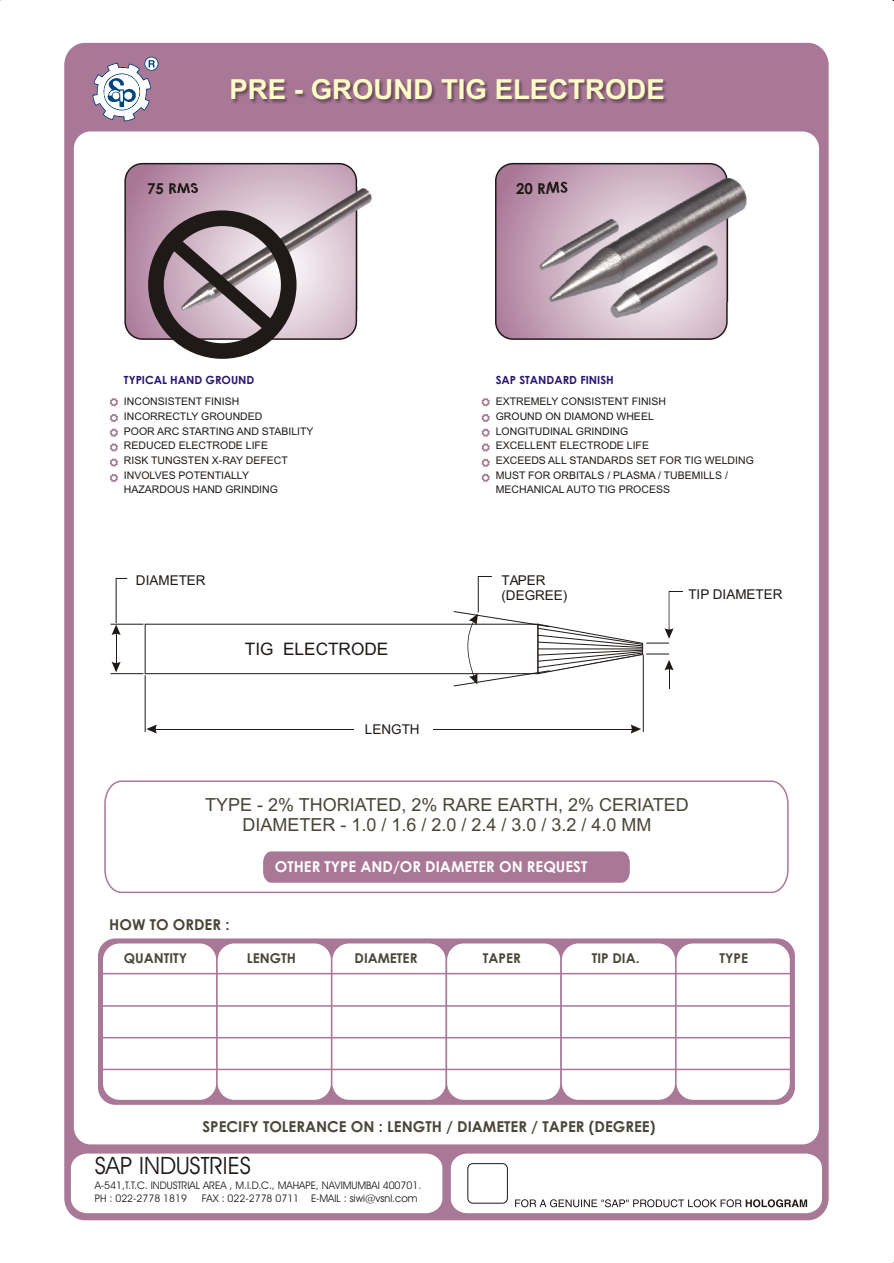
<style>
.page{position:relative;width:894px;height:1263px;background:#fff}
.page>*{position:absolute;margin:0;border:0;box-sizing:border-box;transform-origin:0 0}
.t1{font:700 27.6px "Arial";color:#fffcc7}
.t2{font:24px "Avant Garde Bk BT";color:#1f1a17}
.t3{font:700 18px/20.1px "Helvetica";color:#4a4738;text-align:center}
.t4{font:700 17.25px "Helvetica";color:#1f1a17}
.t5{font:700 15px "Century Gothic";color:#4a4738}
.t6{font:700 15px "Century Gothic";color:#fff}
.t7{font:700 15px "Century Gothic";color:#1f1a17}
.t8{font:700 13.5px "Century Gothic";color:#4a4738}
.t9{font:13.5px/15.1px "Helvetica";color:#1f1a17}
.t10{font:700 11.25px "Century Gothic";color:#291770}
.t11{font:10.5px/14.7px "Helvetica";color:#1f1a17}
.t12{font:10.5px/12.6px "Avant Garde Bk BT";color:#1f1a17}
</style>
<div class="page">
<div style="left:64px;top:43px;width:765px;height:1177px;background:#a87896;border-radius:21px"></div>
<div style="left:74px;top:131px;width:745px;height:1040px;background:#fff"></div>
<svg style="left:93px;top:57px;width:65px;height:64px"></svg>
<img style="left:232px;top:80px;width:435px;height:24px">
<img style="left:125px;top:164px;width:231px;height:175px;border-radius:17px">
<div style="left:124px;top:163px;width:233px;height:177px;border:2px solid #1f1a17;border-radius:17px"></div>
<img style="left:496px;top:164px;width:231px;height:175px;border-radius:17px">
<svg style="left:110px;top:398px;width:8px;height:8px"></svg>
<svg style="left:110px;top:414px;width:8px;height:8px"></svg>
<svg style="left:110px;top:428px;width:8px;height:9px"></svg>
<svg style="left:110px;top:443px;width:8px;height:9px"></svg>
<svg style="left:110px;top:458px;width:8px;height:9px"></svg>
<svg style="left:110px;top:474px;width:8px;height:8px"></svg>
<svg style="left:481px;top:398px;width:9px;height:8px"></svg>
<svg style="left:481px;top:414px;width:9px;height:8px"></svg>
<svg style="left:481px;top:428px;width:9px;height:9px"></svg>
<svg style="left:481px;top:443px;width:9px;height:9px"></svg>
<div style="left:98px;top:938px;width:697px;height:167px;background:#a87896;border-radius:17px"></div>
<div style="left:101px;top:942px;width:117px;height:159px;background:#fff;border:2px solid #a87896;border-radius:17px"></div>
<div style="left:216px;top:942px;width:116px;height:159px;background:#fff;border:2px solid #a87896;border-radius:17px"></div>
<div style="left:331px;top:942px;width:116px;height:159px;background:#fff;border:2px solid #a87896;border-radius:17px"></div>
<div style="left:446px;top:942px;width:116px;height:159px;background:#fff;border:2px solid #a87896;border-radius:17px"></div>
<div style="left:560px;top:942px;width:117px;height:159px;background:#fff;border:2px solid #a87896;border-radius:17px"></div>
<div style="left:675px;top:942px;width:116px;height:159px;background:#fff;border:2px solid #a87896;border-radius:17px"></div>
<svg style="left:101px;top:941px;width:691px;height:34px"></svg>
<hr style="left:102px;top:1005px;width:690px;height:2px;background:#a87896">
<hr style="left:102px;top:1037px;width:690px;height:1px;background:#a87896">
<hr style="left:102px;top:1069px;width:690px;height:1px;background:#a87896">
<svg style="left:103px;top:780px;width:686px;height:114px"></svg>
<svg style="left:481px;top:459px;width:9px;height:8px"></svg>
<div style="left:145px;top:624px;width:393px;height:50px;border:1px solid #1f1a17"></div>
<svg style="left:146px;top:725px;width:11px;height:9px"></svg>
<hr style="left:152px;top:729px;width:202px;height:1px;background:#1f1a17">
<svg style="left:631px;top:725px;width:10px;height:9px"></svg>
<hr style="left:434px;top:729px;width:202px;height:1px;background:#1f1a17">
<hr style="left:116px;top:630px;width:1px;height:37px;background:#1f1a17">
<svg style="left:112px;top:662px;width:9px;height:10px"></svg>
<svg style="left:112px;top:578px;width:16px;height:57px"></svg>
<hr style="left:145px;top:675px;width:1px;height:57px;background:#1f1a17">
<hr style="left:643px;top:655px;width:1px;height:77px;background:#1f1a17">
<svg style="left:453px;top:576px;width:230px;height:113px;background:#efeeee"></svg>
<hr style="left:111px;top:624px;width:32px;height:1px;background:#1f1a17">
<hr style="left:111px;top:673px;width:32px;height:1px;background:#1f1a17">
<svg style="left:481px;top:474px;width:9px;height:8px"></svg>
<img style="left:172px;top:188px;width:208px;height:123px">
<svg style="left:148px;top:210px;width:149px;height:149px;background:#918389"></svg>
<div style="left:495px;top:163px;width:233px;height:177px;border:2px solid #1f1a17;border-radius:17px"></div>
<img style="left:549px;top:179px;width:198px;height:123px">
<img style="left:611px;top:245px;width:107px;height:72px">
<img style="left:539px;top:219px;width:80px;height:50px">
<div style="left:71px;top:1154px;width:371px;height:59px;background:#fff"></div>
<svg style="left:451px;top:1154px;width:371px;height:59px;background:#f4f4f4"></svg>
<h1 class="t1" style="left:229px;top:79px;width:437px">PRE - GROUND TIG ELECTRODE</h1>
<h3 class="t7" style="left:147px;top:182px;width:52px">75 RMS</h3>
<h3 class="t7" style="left:516px;top:182px;width:52px">20 RMS</h3>
<p class="t10" style="left:124px;top:376px;width:132px">TYPICAL HAND GROUND</p>
<p class="t11" style="left:124px;top:395px;width:191px">INCONSISTENT FINISH<br>INCORRECTLY GROUNDED<br>POOR ARC STARTING AND STABILITY<br>REDUCED ELECTRODE LIFE<br>RISK TUNGSTEN X-RAY DEFECT<br>INVOLVES POTENTIALLY<br>HAZARDOUS HAND GRINDING</p>
<p class="t9" style="left:136px;top:574px;width:71px">DIAMETER</p>
<h3 class="t4" style="left:245px;top:642px;width:145px">TIG ELECTRODE</h3>
<p class="t9" style="left:365px;top:723px;width:56px">LENGTH</p>
<p class="t10" style="left:496px;top:376px;width:120px">SAP STANDARD FINISH</p>
<p class="t11" style="left:496px;top:395px;width:260px">EXTREMELY CONSISTENT FINISH<br>GROUND ON DIAMOND WHEEL<br>LONGITUDINAL GRINDING<br>EXCELLENT ELECTRODE LIFE<br>EXCEEDS ALL STANDARDS SET FOR TIG WELDING<br>MUST FOR ORBITALS / PLASMA / TUBEMILLS /<br>MECHANICAL AUTO TIG PROCESS</p>
<p class="t9" style="left:501px;top:574px;width:68px">TAPER (DEGREE)</p>
<p class="t9" style="left:688px;top:588px;width:96px">TIP DIAMETER</p>
<h3 class="t3" style="left:205px;top:796px;width:485px">TYPE - 2% THORIATED, 2% RARE EARTH, 2% CERIATED<br>DIAMETER - 1.0 / 1.6 / 2.0 / 2.4 / 3.0 / 3.2 / 4.0 MM</h3>
<h3 class="t5" style="left:109px;top:919px;width:122px">HOW TO ORDER :</h3>
<h3 class="t6" style="left:275px;top:861px;width:314px">OTHER TYPE AND/OR DIAMETER ON REQUEST</h3>
<p class="t8" style="left:124px;top:952px;width:65px">QUANTITY</p>
<p class="t8" style="left:247px;top:953px;width:51px">LENGTH</p>
<p class="t8" style="left:355px;top:953px;width:64px">DIAMETER</p>
<p class="t8" style="left:483px;top:953px;width:40px">TAPER</p>
<p class="t8" style="left:592px;top:953px;width:49px">TIP DIA.</p>
<p class="t8" style="left:719px;top:953px;width:30px">TYPE</p>
<h3 class="t5" style="left:202px;top:1121px;width:454px">SPECIFY TOLERANCE ON : LENGTH / DIAMETER / TAPER (DEGREE)</h3>
<h2 class="t2" style="left:95px;top:1155px;width:158px">SAP INDUSTRIES</h2>
<p class="t12" style="left:95px;top:1180px;width:328px">A-541,T.T.C. INDUSTRIAL AREA , M.I.D.C., MAHAPE, NAVIMUMBAI 400701.<br>PH : 022-2778 1819</p>
<p class="t12" style="left:202px;top:1193px;width:217px">FAX : 022-2778 0711 E-MAIL : siwi@vsnl.com</p>
</div>
